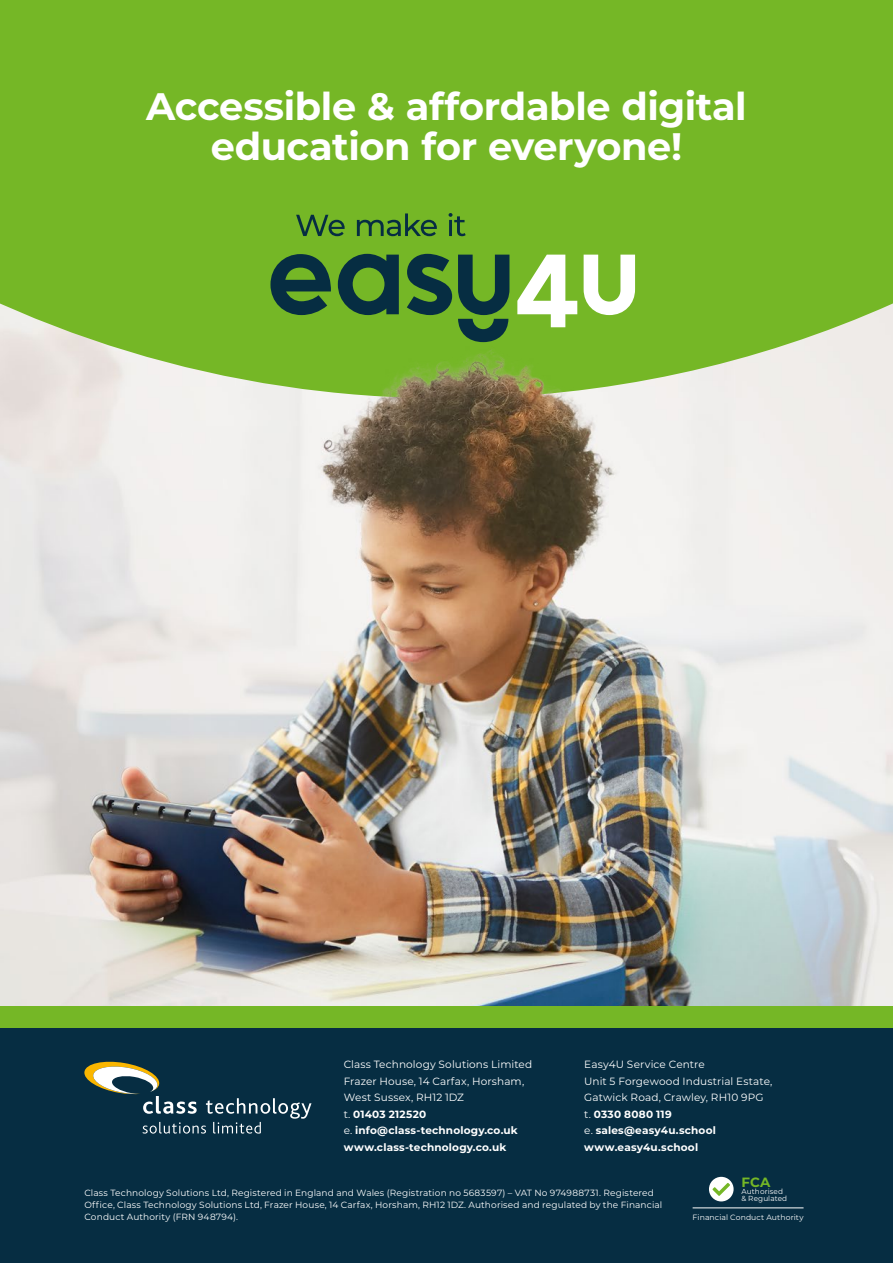
<style>
.page{position:relative;width:893px;height:1263px;background:#fff}
.page>*{position:absolute;margin:0;border:0;box-sizing:border-box;transform-origin:0 0}
.t1{font:700 38.25px/39.5px "Montserrat";letter-spacing:-.01em;color:#fff;text-align:center}
.t2{font:700 13.5px "Montserrat";color:#75b726}
.t3{font:10.5px/16.5px "Montserrat";letter-spacing:.01em;color:#fff}
.t4{font:9px/12px "Montserrat";letter-spacing:.015em;color:#fff}
.t5{font:7.65px "Montserrat";letter-spacing:.015em;color:#fff}
.t6{font:7.35px/7.1px "Montserrat";letter-spacing:.015em;color:#fff}
.s1{font-weight:700}
</style>
<div class="page">
<img style="left:0;top:575px;width:893px;height:431px">
<div style="left:0;top:0;width:893px;height:169px;background:#75b726"></div>
<img style="left:0;top:169px;width:893px;height:406px">
<div style="left:0;top:1027px;width:893px;height:236px;background:#062d42"></div>
<div style="left:0;top:1006px;width:893px;height:21px;background:#75b726"></div>
<svg style="left:517px;top:255px;width:60px;height:72px"></svg>
<svg style="left:584px;top:255px;width:51px;height:60px"></svg>
<svg style="left:270px;top:254px;width:61px;height:61px;background:#2f6037"></svg>
<svg style="left:338px;top:254px;width:61px;height:61px;background:#2d5e37"></svg>
<svg style="left:458px;top:255px;width:51px;height:87px;background:#346636"></svg>
<svg style="left:407px;top:254px;width:45px;height:61px;background:#306137"></svg>
<svg style="left:296px;top:213px;width:170px;height:23px;background:#56912d"></svg>
<svg style="left:84px;top:1062px;width:227px;height:71px"></svg>
<div style="left:709px;top:1177px;width:25px;height:24px;background:#fff;border-radius:50%"></div>
<svg style="left:713px;top:1183px;width:17px;height:13px"></svg>
<hr style="left:693px;top:1207px;width:110px;height:1px;background:#fff">
<h1 class="t1" style="left:146px;top:85px;width:602px">Accessible &amp; affordable digital education for everyone!</h1>
<p class="t3" style="left:344px;top:1056px;width:190px">Class Technology Solutions Limited<br>Frazer House, 14 Carfax, Horsham,<br>West Sussex, RH12 1DZ<br>t. <span class="s1">01403 212520<br></span>e. <span class="s1">info@class-technology.co.uk www.class-technology.co.uk</span></p>
<p class="t3" style="left:584px;top:1056px;width:190px">Easy4U Service Centre<br>Unit 5 Forgewood Industrial Estate,<br>Gatwick Road, Crawley, RH10 9PG t. <span class="s1">0330 8080 119<br></span>e. <span class="s1">sales@easy4u.school www.easy4u.school</span></p>
<p class="t4" style="left:84px;top:1186px;width:579px">Class Technology Solutions Ltd, Registered in England and Wales (Registration no 5683597) – VAT No 974988731. Registered<br>Office, Class Technology Solutions Ltd, Frazer House, 14 Carfax, Horsham, RH12 1DZ. Authorised and regulated by the Financial<br>Conduct Authority (FRN 948794).</p>
<p class="t2" style="left:741px;top:1173px;width:31px">FCA</p>
<p class="t6" style="left:741px;top:1188px;width:47px">Authorised &amp; Regulated</p>
<p class="t5" style="left:693px;top:1212px;width:112px">Financial Conduct Authority</p>
</div>
